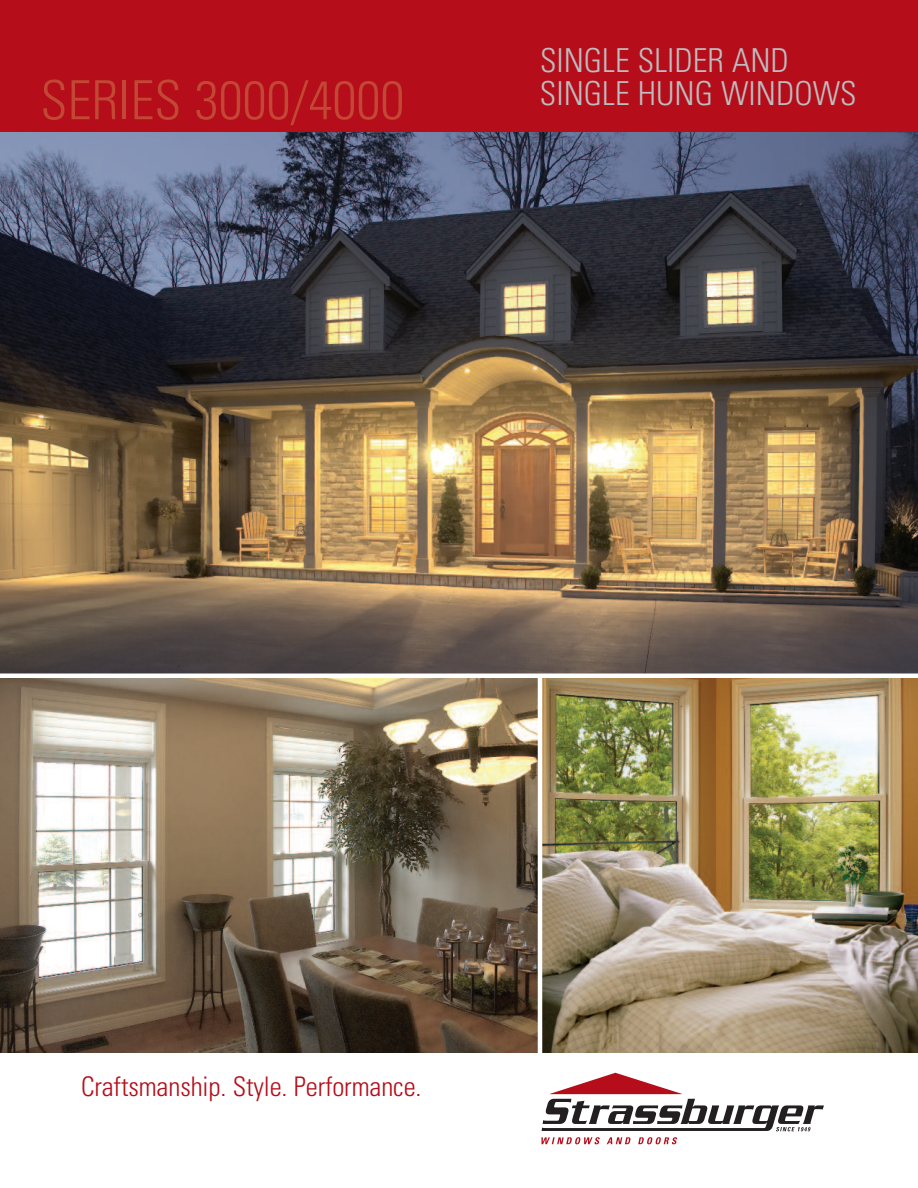
<style>
.page{position:relative;width:918px;height:1188px;background:#fff}
.page>*{position:absolute;margin:0;border:0;box-sizing:border-box;transform-origin:0 0}
.t1{font:300 condensed 54px "Univers";color:#c24735}
.t2{font:300 condensed 33px/33px "Univers";color:#bcbdc0}
.t3{font:300 condensed 27px "Univers";letter-spacing:-.005em;color:#b50e1a}
</style>
<div class="page">
<img style="left:0;top:132px;width:918px;height:541px">
<img style="left:542px;top:678px;width:376px;height:375px">
<img style="left:0;top:678px;width:538px;height:375px">
<div style="left:0;top:0;width:918px;height:132px;background:#b50e1a"></div>
<svg style="left:541px;top:1137px;width:59px;height:7px"></svg>
<svg style="left:607px;top:1137px;width:24px;height:7px"></svg>
<svg style="left:638px;top:1137px;width:39px;height:7px"></svg>
<svg style="left:542px;top:1073px;width:282px;height:58px"></svg>
<h1 class="t1" style="left:40px;top:80px;width:365px">SERIES 3000/4000</h1>
<p class="t2" style="left:540px;top:47px;width:318px">SINGLE SLIDER AND<br>SINGLE HUNG WINDOWS</p>
<p class="t3" style="left:81px;top:1076px;width:342px">Craftsmanship. Style. Performance.</p>
</div>
